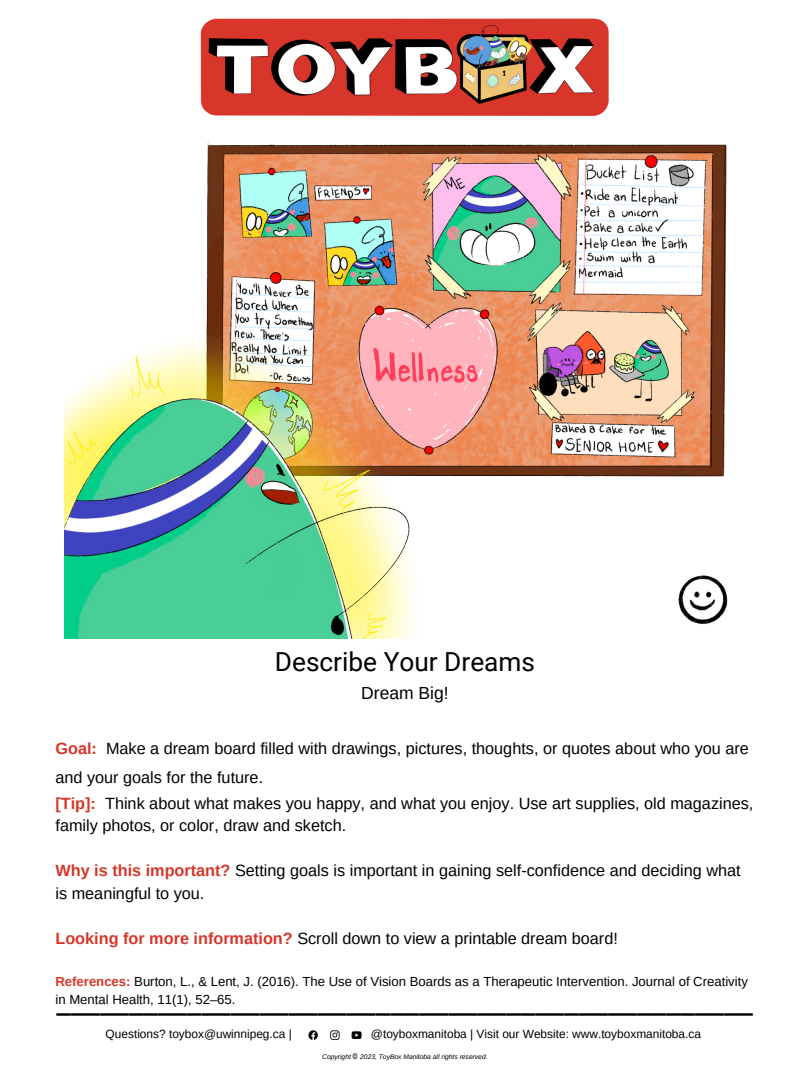
<style>
.page{position:relative;width:810px;height:1080px;background:#fff}
.page>*{position:absolute;margin:0;border:0;box-sizing:border-box;transform-origin:0 0}
.t1{font:33.75px "Canva Sans";color:#000}
.t2{font:26.25px "Roboto";color:#000}
.t3{font:17.5px "Arimo";color:#000}
.t4{font:16.25px/22.5px "Arimo";color:#000}
.t5{font:13.12px/18.2px "Arimo";color:#000}
.t6{font:11.88px "Arimo";color:#000}
.t7{font:italic 6.69px "Arimo";color:#000}
.s1{font-weight:700;color:#d7362a}
</style>
<div class="page">
<img style="left:201px;top:18px;width:408px;height:97px">
<img style="left:308px;top:1030px;width:54px;height:10px">
<svg style="left:352px;top:1053px;width:6px;height:7px"></svg>
<img style="left:64px;top:142px;width:664px;height:496px">
<h2 class="t2" style="left:275px;top:647px;width:262px">Describe Your Dreams</h2>
<p class="t3" style="left:361px;top:683px;width:89px">Dream Big!</p>
<p class="t4" style="left:55px;top:734px;width:695px;line-height:29.1px"><span class="s1">Goal:</span> Make a dream board filled with drawings, pictures, thoughts, or quotes about who you are and your goals for the future.</p>
<p class="t4" style="left:55px;top:792px;width:699px"><span class="s1">[Tip]:</span> Think about what makes you happy, and what you enjoy. Use art supplies, old magazines, family photos, or color, draw and sketch.</p>
<p class="t4" style="left:55px;top:859px;width:687px"><span class="s1">Why is this important?</span> Setting goals is important in gaining self-confidence and deciding what is meaningful to you.</p>
<p class="t4" style="left:55px;top:927px;width:564px"><span class="s1">Looking for more information?</span> Scroll down to view a printable dream board!</p>
<p class="t5" style="left:55px;top:972px;width:694px"><span class="s1">References:</span> Burton, L., &amp; Lent, J. (2016). The Use of Vision Boards as a Therapeutic Intervention. Journal of Creativity in Mental Health, 11(1), 52–65.</p>
<h1 class="t1" style="left:57px;top:976px;width:698px">________________________________________________</h1>
<p class="t6" style="left:106px;top:1027px;width:188px">Questions? toybox@uwinnipeg.ca |</p>
<p class="t6" style="left:371px;top:1027px;width:332px">@toyboxmanitoba | Visit our Website: www.toyboxmanitoba.ca</p>
<p class="t7" style="left:322px;top:1053px;width:30px">Copyright</p>
<p class="t7" style="left:360px;top:1053px;width:129px">2023, ToyBox Manitoba all rights reserved.</p>
</div>
